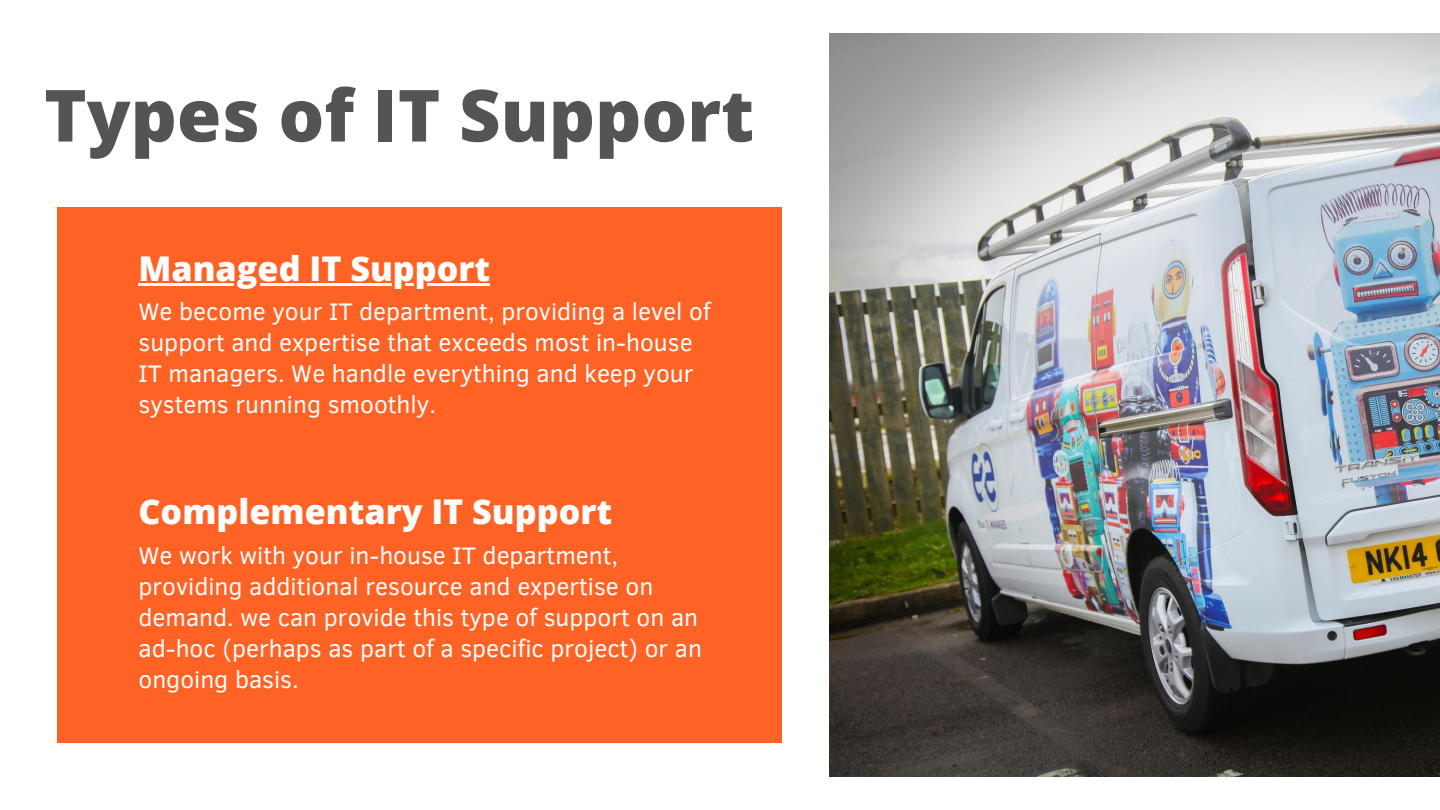
<style>
.page{position:relative;width:1440px;height:810px;background:#fff}
.page>*{position:absolute;margin:0;border:0;box-sizing:border-box;transform-origin:0 0}
.t1{font:800 72px "Open Sans";color:#545454}
.t2{font:800 34.1px "Open Sans";color:#fff}
.t3{font:24.5px/31.1px "Clear Sans";color:#fff}
</style>
<div class="page">
<div style="left:57px;top:208px;width:725px;height:535px;background:#ff6225"></div>
<img style="left:829px;top:34px;width:611px;height:742px">
<hr style="left:139px;top:283px;width:351px;height:3px;background:#fff">
<h1 class="t1" style="left:44px;top:65px;width:711px">Types of IT Support</h1>
<h2 class="t2" style="left:139px;top:244px;width:353px">Managed IT Support</h2>
<p class="t3" style="left:139px;top:295px;width:574px">We become your IT department, providing a level of support and expertise that exceeds most in-house IT managers. We handle everything and keep your systems running smoothly.</p>
<h2 class="t2" style="left:139px;top:488px;width:475px">Complementary IT Support</h2>
<p class="t3" style="left:139px;top:539px;width:565px">We work with your in-house IT department, providing additional resource and expertise on demand. we can provide this type of support on an ad-hoc (perhaps as part of a specific project) or an ongoing basis.</p>
</div>
